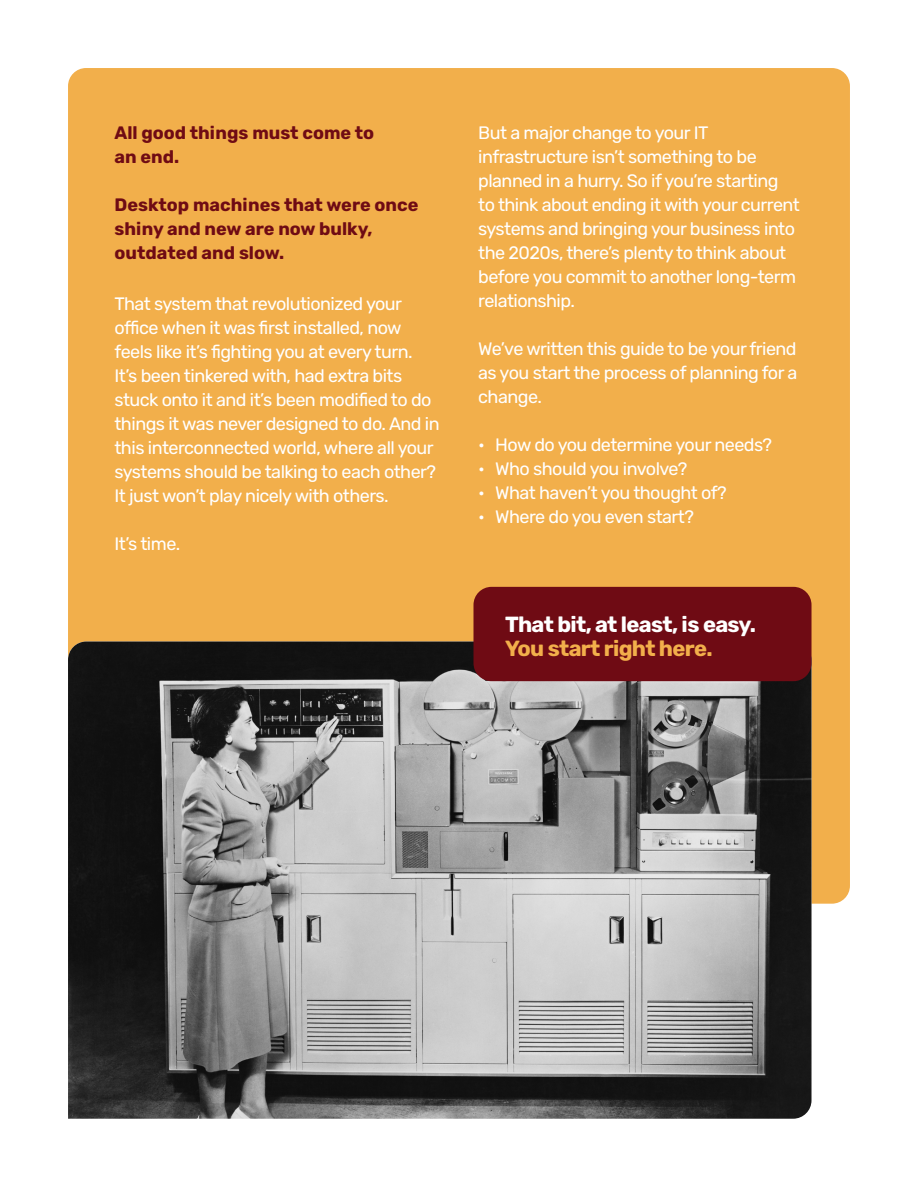
<style>
.page{position:relative;width:918px;height:1188px;background:#fff}
.page>*{position:absolute;margin:0;border:0;box-sizing:border-box;transform-origin:0 0}
.t1{font:700 21.9px "Rubik";letter-spacing:-.03em;color:#fff}
.t2{font:700 21.9px "Rubik";letter-spacing:-.03em;color:#f2af4b}
.t3{font:18px/24px "Rubik";letter-spacing:-.03em;color:#fff}
.t4{font:700 18px/24px "Rubik";color:#6f0b14}
</style>
<div class="page">
<div style="left:68px;top:68px;width:782px;height:836px;background:#f2af4b;border-radius:18px"></div>
<img style="left:68px;top:642px;width:744px;height:477px">
<div style="left:474px;top:587px;width:338px;height:94px;background:#6f0b14;border-radius:18px"></div>
<p class="t4" style="left:114px;top:121px;width:261px">All good things must come to an end.</p>
<p class="t4" style="left:114px;top:193px;width:306px">Desktop machines that were once shiny and new are now bulky, outdated and slow.</p>
<p class="t3" style="left:114px;top:292px;width:327px">That system that revolutionized your office when it was first installed, now feels like it’s fighting you at every turn.<br>It’s been tinkered with, had extra bits stuck onto it and it’s been modified to do things it was never designed to do. And in this interconnected world, where all your systems should be talking to each other?<br>It just won’t play nicely with others.</p>
<p class="t3" style="left:114px;top:532px;width:67px">It’s time.</p>
<p class="t3" style="left:478px;top:121px;width:323px">But a major change to your IT infrastructure isn’t something to be planned in a hurry. So if you’re starting to think about ending it with your current systems and bringing your business into the 2020s, there’s plenty to think about before you commit to another long-term relationship.</p>
<p class="t3" style="left:478px;top:337px;width:321px;text-align:justify">We’ve written this guide to be your friend as you start the process of planning for a change.</p>
<p class="t3" style="left:478px;top:433px;width:295px">• How do you determine your needs?</p>
<p class="t3" style="left:478px;top:457px;width:211px">• Who should you involve?</p>
<p class="t3" style="left:478px;top:481px;width:250px">• What haven’t you thought of?</p>
<p class="t3" style="left:478px;top:505px;width:217px">• Where do you even start?</p>
<p class="t1" style="left:505px;top:612px;width:252px">That bit, at least, is easy.</p>
<p class="t2" style="left:505px;top:636px;width:209px">You start right here.</p>
</div>
